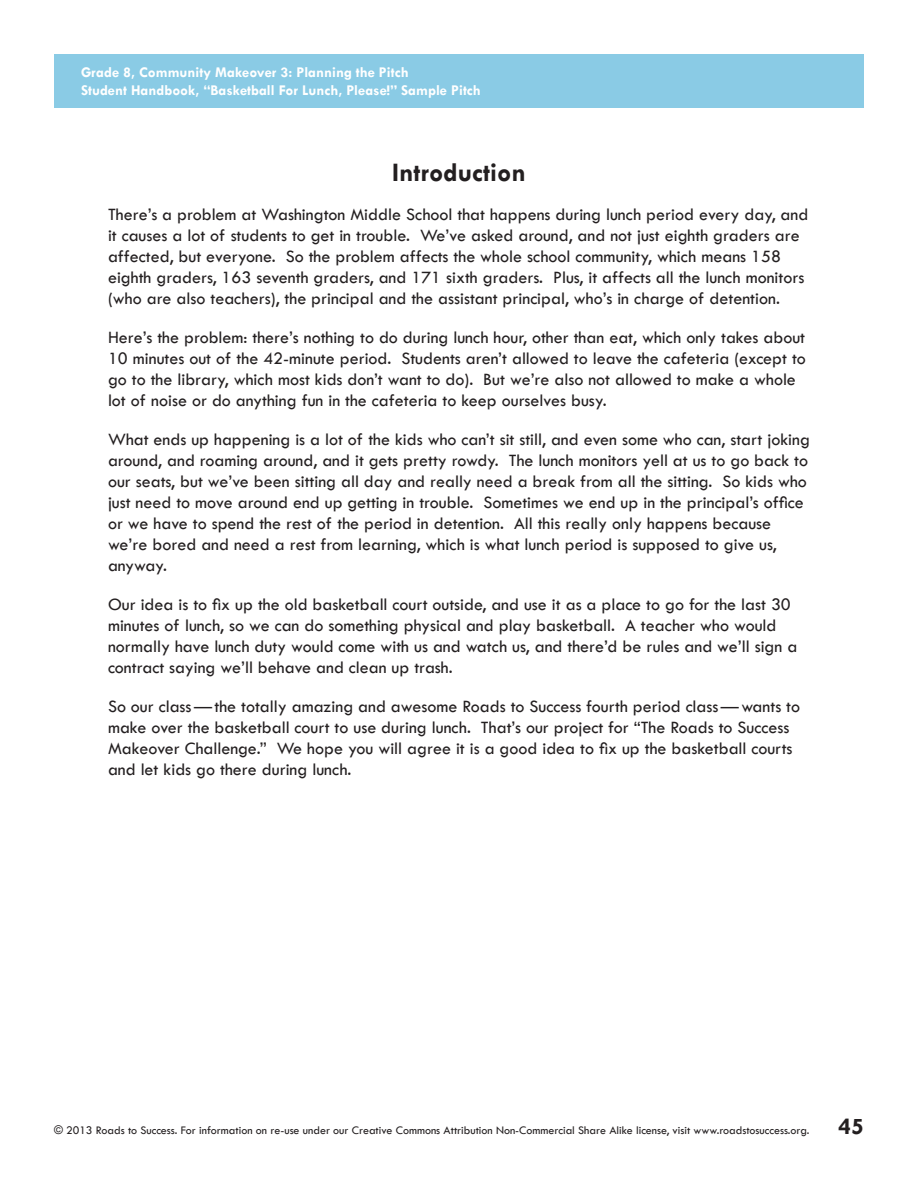
<style>
.page{position:relative;width:918px;height:1188px;background:#fff}
.page>*{position:absolute;margin:0;border:0;box-sizing:border-box;transform-origin:0 0}
.SHFR_Title{font:700 27px "Tw Cen";color:#231f20}
.Lesson_Front_Page_Te{font:700 24px "Tw Cen";color:#231f20}
.SHFR_Text{font:500 18px/21px "Tw Cen";color:#231f20}
.t1{font:700 15px "Tw Cen";color:#fff}
.t2{font:500 12px "Tw Cen";color:#231f20}
</style>
<div class="page">
<div style="left:54px;top:54px;width:810px;height:54px;background:#8acbe5"></div>
<p class="t1" style="left:81px;top:63px;width:329px">Grade 8, Community Makeover 3: Planning the Pitch</p>
<p class="t1" style="left:81px;top:81px;width:401px">Student Handbook, “Basketball For Lunch, Please!” Sample Pitch</p>
<p class="SHFR_Title" style="left:392px;top:156px;width:135px">Introduction</p>
<p class="SHFR_Text" style="left:108px;top:203px;width:702px">There’s a problem at Washington Middle School that happens during lunch period every day, and it causes a lot of students to get in trouble. We’ve asked around, and not just eighth graders are affected, but everyone. So the problem affects the whole school community, which means 158 eighth graders, 163 seventh graders, and 171 sixth graders. Plus, it affects all the lunch monitors (who are also teachers), the principal and the assistant principal, who’s in charge of detention.</p>
<p class="SHFR_Text" style="left:108px;top:326px;width:699px">Here’s the problem: there’s nothing to do during lunch hour, other than eat, which only takes about 10 minutes out of the 42-minute period. Students aren’t allowed to leave the cafeteria (except to go to the library, which most kids don’t want to do). But we’re also not allowed to make a whole lot of noise or do anything fun in the cafeteria to keep ourselves busy.</p>
<p class="SHFR_Text" style="left:108px;top:428px;width:703px">What ends up happening is a lot of the kids who can’t sit still, and even some who can, start joking around, and roaming around, and it gets pretty rowdy. The lunch monitors yell at us to go back to our seats, but we’ve been sitting all day and really need a break from all the sitting. So kids who just need to move around end up getting in trouble. Sometimes we end up in the principal’s office or we have to spend the rest of the period in detention. All this really only happens because we’re bored and need a rest from learning, which is what lunch period is supposed to give us, anyway.</p>
<p class="SHFR_Text" style="left:108px;top:593px;width:691px">Our idea is to fix up the old basketball court outside, and use it as a place to go for the last 30 minutes of lunch, so we can do something physical and play basketball. A teacher who would normally have lunch duty would come with us and watch us, and there’d be rules and we’ll sign a contract saying we’ll behave and clean up trash.</p>
<p class="SHFR_Text" style="left:108px;top:695px;width:694px">So our class—the totally amazing and awesome Roads to Success fourth period class—wants to make over the basketball court to use during lunch. That’s our project for “The Roads to Success Makeover Challenge.” We hope you will agree it is a good idea to fix up the basketball courts and let kids go there during lunch.</p>
<p class="t2" style="left:54px;top:1123px;width:757px">© 2013 Roads to Success. For information on re-use under our Creative Commons Attribution Non-Commercial Share Alike license, visit www.roadstosuccess.org.</p>
<p class="Lesson_Front_Page_Te" style="left:839px;top:1112px;width:27px">45</p>
</div>
